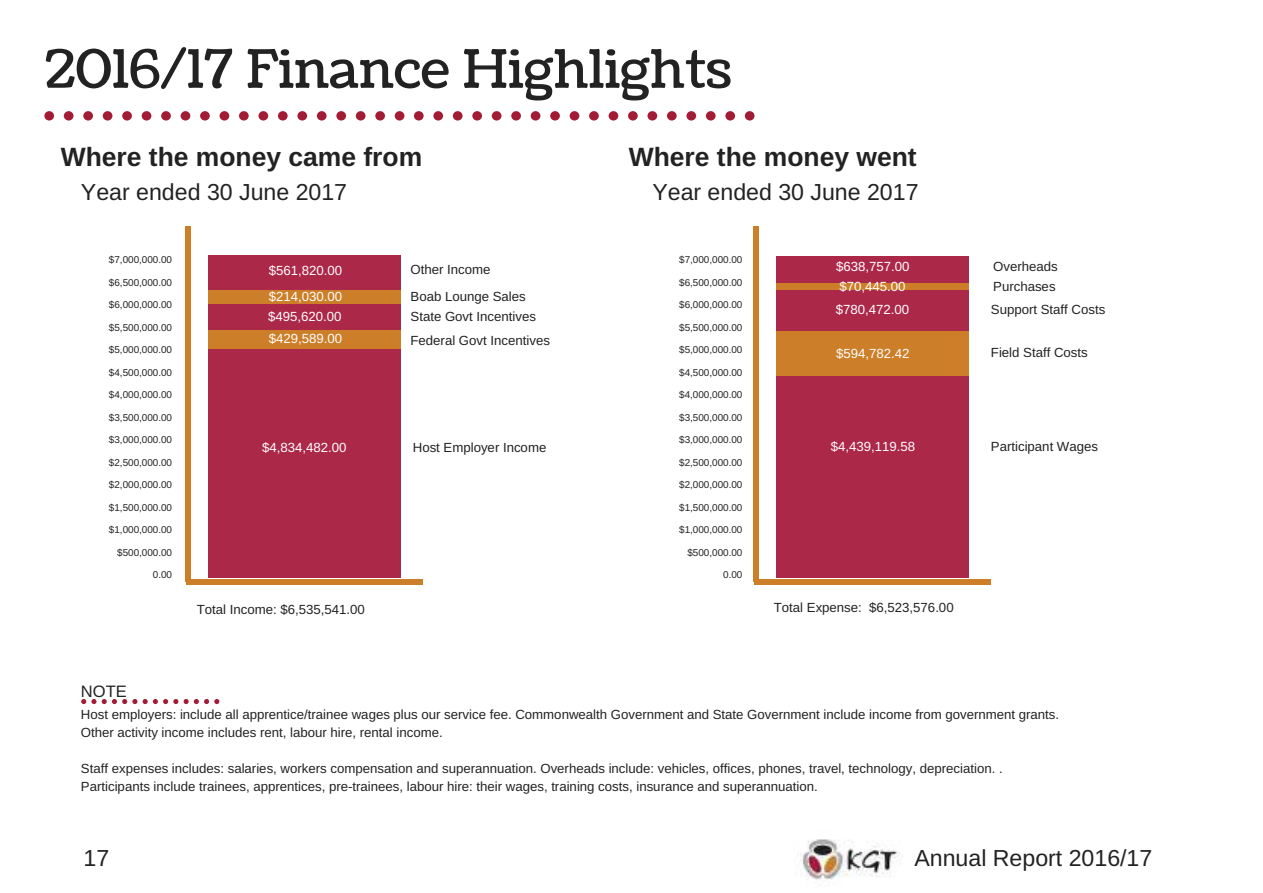
<style>
.page{position:relative;width:1263px;height:893px;background:#fff}
.page>*{position:absolute;margin:0;border:0;box-sizing:border-box;transform-origin:0 0}
.t1{font:52.95px "Coustard";color:#222}
.t2{font:700 26.4px "Arimo";color:#222}
.t3{font:23.1px "Arimo";color:#222}
.t4{font:16.5px "Arimo";color:#222}
.t5{font:13.2px/18px "Arimo";color:#222}
.t6{font:13.2px "Arimo";color:#fff}
.t7{font:9.9px "Arimo";color:#222}
</style>
<div class="page">
<img style="left:800px;top:839px;width:103px;height:41px">
<svg style="left:81px;top:699px;width:56px;height:5px"></svg>
<svg style="left:143px;top:699px;width:35px;height:5px"></svg>
<svg style="left:184px;top:699px;width:35px;height:5px"></svg>
<div style="left:142px;top:111px;width:9px;height:9px;background:#a31c35;border-radius:50%"></div>
<div style="left:161px;top:111px;width:10px;height:9px;background:#a31c35;border-radius:50%"></div>
<div style="left:122px;top:111px;width:10px;height:9px;background:#a31c35;border-radius:50%"></div>
<div style="left:200px;top:111px;width:10px;height:9px;background:#a31c35;border-radius:50%"></div>
<svg style="left:44px;top:111px;width:10px;height:9px"></svg>
<div style="left:220px;top:111px;width:9px;height:9px;background:#a31c35;border-radius:50%"></div>
<div style="left:64px;top:111px;width:10px;height:9px;background:#a31c35;border-radius:50%"></div>
<div style="left:83px;top:111px;width:10px;height:9px;background:#a31c35;border-radius:50%"></div>
<div style="left:103px;top:111px;width:9px;height:9px;background:#a31c35;border-radius:50%"></div>
<div style="left:181px;top:111px;width:9px;height:9px;background:#a31c35;border-radius:50%"></div>
<div style="left:336px;top:111px;width:10px;height:9px;background:#a31c35;border-radius:50%"></div>
<div style="left:356px;top:111px;width:9px;height:9px;background:#a31c35;border-radius:50%"></div>
<div style="left:375px;top:111px;width:10px;height:9px;background:#a31c35;border-radius:50%"></div>
<div style="left:395px;top:111px;width:9px;height:9px;background:#a31c35;border-radius:50%"></div>
<div style="left:317px;top:111px;width:10px;height:9px;background:#a31c35;border-radius:50%"></div>
<div style="left:258px;top:111px;width:10px;height:9px;background:#a31c35;border-radius:50%"></div>
<div style="left:278px;top:111px;width:10px;height:9px;background:#a31c35;border-radius:50%"></div>
<div style="left:239px;top:111px;width:10px;height:9px;background:#a31c35;border-radius:50%"></div>
<div style="left:297px;top:111px;width:10px;height:9px;background:#a31c35;border-radius:50%"></div>
<div style="left:511px;top:111px;width:10px;height:9px;background:#a31c35;border-radius:50%"></div>
<div style="left:531px;top:111px;width:9px;height:9px;background:#a31c35;border-radius:50%"></div>
<div style="left:492px;top:111px;width:9px;height:9px;background:#a31c35;border-radius:50%"></div>
<div style="left:570px;top:111px;width:9px;height:9px;background:#a31c35;border-radius:50%"></div>
<svg style="left:414px;top:111px;width:10px;height:9px"></svg>
<div style="left:589px;top:111px;width:10px;height:9px;background:#a31c35;border-radius:50%"></div>
<div style="left:433px;top:111px;width:10px;height:9px;background:#a31c35;border-radius:50%"></div>
<div style="left:453px;top:111px;width:10px;height:9px;background:#a31c35;border-radius:50%"></div>
<div style="left:472px;top:111px;width:10px;height:9px;background:#a31c35;border-radius:50%"></div>
<div style="left:550px;top:111px;width:10px;height:9px;background:#a31c35;border-radius:50%"></div>
<div style="left:706px;top:111px;width:10px;height:9px;background:#a31c35;border-radius:50%"></div>
<div style="left:725px;top:111px;width:10px;height:9px;background:#a31c35;border-radius:50%"></div>
<div style="left:745px;top:111px;width:9px;height:9px;background:#a31c35;border-radius:50%"></div>
<div style="left:686px;top:111px;width:10px;height:9px;background:#a31c35;border-radius:50%"></div>
<div style="left:628px;top:111px;width:10px;height:9px;background:#a31c35;border-radius:50%"></div>
<div style="left:647px;top:111px;width:10px;height:9px;background:#a31c35;border-radius:50%"></div>
<div style="left:609px;top:111px;width:9px;height:9px;background:#a31c35;border-radius:50%"></div>
<div style="left:667px;top:111px;width:10px;height:9px;background:#a31c35;border-radius:50%"></div>
<div style="left:754px;top:227px;width:5px;height:355px;background:#cc7e28"></div>
<div style="left:754px;top:579px;width:237px;height:6px;background:#cc7e28"></div>
<div style="left:186px;top:227px;width:5px;height:355px;background:#cc7e28"></div>
<div style="left:186px;top:579px;width:237px;height:6px;background:#cc7e28"></div>
<div style="left:208px;top:349px;width:192px;height:229px;background:#ab2849"></div>
<div style="left:776px;top:376px;width:192px;height:202px;background:#ab2849"></div>
<div style="left:776px;top:330px;width:192px;height:46px;background:#cc7e28"></div>
<div style="left:208px;top:326px;width:192px;height:23px;background:#cc7e28"></div>
<div style="left:208px;top:303px;width:192px;height:27px;background:#ab2849"></div>
<div style="left:776px;top:289px;width:192px;height:42px;background:#ab2849"></div>
<div style="left:208px;top:290px;width:192px;height:14px;background:#cc7e28"></div>
<div style="left:776px;top:283px;width:192px;height:7px;background:#cc7e28"></div>
<div style="left:208px;top:255px;width:192px;height:35px;background:#ab2849"></div>
<div style="left:776px;top:256px;width:192px;height:27px;background:#ab2849"></div>
<h1 class="t1" style="left:45px;top:34px;width:688px">2016/17 Finance Highlights</h1>
<h2 class="t2" style="left:61px;top:143px;width:363px">Where the money came from</h2>
<h2 class="t2" style="left:629px;top:143px;width:289px">Where the money went</h2>
<h3 class="t3" style="left:81px;top:180px;width:268px">Year ended 30 June 2017</h3>
<h3 class="t3" style="left:652px;top:180px;width:268px">Year ended 30 June 2017</h3>
<p class="t7" style="left:109px;top:254px;width:65px">$7,000,000.00</p>
<p class="t7" style="left:109px;top:277px;width:65px">$6,500,000.00</p>
<p class="t7" style="left:109px;top:299px;width:65px">$6,000,000.00</p>
<p class="t7" style="left:109px;top:322px;width:65px">$5,500,000.00</p>
<p class="t7" style="left:109px;top:344px;width:65px">$5,000,000.00</p>
<p class="t7" style="left:109px;top:367px;width:65px">$4,500,000.00</p>
<p class="t7" style="left:109px;top:389px;width:65px">$4,000,000.00</p>
<p class="t7" style="left:109px;top:412px;width:65px">$3,500,000.00</p>
<p class="t7" style="left:109px;top:434px;width:65px">$3,000,000.00</p>
<p class="t7" style="left:109px;top:457px;width:65px">$2,500,000.00</p>
<p class="t7" style="left:109px;top:479px;width:65px">$2,000,000.00</p>
<p class="t7" style="left:109px;top:502px;width:65px">$1,500,000.00</p>
<p class="t7" style="left:109px;top:524px;width:65px">$1,000,000.00</p>
<p class="t7" style="left:117px;top:547px;width:57px">$500,000.00</p>
<p class="t7" style="left:153px;top:569px;width:21px">0.00</p>
<p class="t6" style="left:269px;top:263px;width:75px">$561,820.00</p>
<p class="t6" style="left:269px;top:289px;width:75px">$214,030.00</p>
<p class="t6" style="left:268px;top:310px;width:75px">$495,620.00</p>
<p class="t6" style="left:269px;top:331px;width:75px">$429,589.00</p>
<p class="t6" style="left:262px;top:440px;width:86px">$4,834,482.00</p>
<p class="t5" style="left:197px;top:600px;width:170px">Total Income: $6,535,541.00</p>
<p class="t4" style="left:81px;top:683px;width:47px">NOTE</p>
<p class="t5" style="left:411px;top:261px;width:81px">Other Income</p>
<p class="t5" style="left:411px;top:287px;width:117px">Boab Lounge Sales</p>
<p class="t5" style="left:411px;top:308px;width:127px">State Govt Incentives</p>
<p class="t5" style="left:411px;top:331px;width:141px">Federal Govt Incentives</p>
<p class="t5" style="left:413px;top:438px;width:135px">Host Employer Income</p>
<p class="t7" style="left:679px;top:254px;width:65px">$7,000,000.00</p>
<p class="t7" style="left:679px;top:277px;width:65px">$6,500,000.00</p>
<p class="t7" style="left:679px;top:299px;width:65px">$6,000,000.00</p>
<p class="t7" style="left:679px;top:322px;width:65px">$5,500,000.00</p>
<p class="t7" style="left:679px;top:344px;width:65px">$5,000,000.00</p>
<p class="t7" style="left:679px;top:367px;width:65px">$4,500,000.00</p>
<p class="t7" style="left:679px;top:389px;width:65px">$4,000,000.00</p>
<p class="t7" style="left:679px;top:412px;width:65px">$3,500,000.00</p>
<p class="t7" style="left:679px;top:434px;width:65px">$3,000,000.00</p>
<p class="t7" style="left:679px;top:457px;width:65px">$2,500,000.00</p>
<p class="t7" style="left:679px;top:479px;width:65px">$2,000,000.00</p>
<p class="t7" style="left:679px;top:502px;width:65px">$1,500,000.00</p>
<p class="t7" style="left:679px;top:524px;width:65px">$1,000,000.00</p>
<p class="t7" style="left:687px;top:547px;width:57px">$500,000.00</p>
<p class="t7" style="left:723px;top:569px;width:21px">0.00</p>
<p class="t6" style="left:836px;top:260px;width:75px">$638,757.00</p>
<p class="t5" style="left:993px;top:258px;width:66px">Overheads</p>
<p class="t6" style="left:839px;top:279px;width:68px">$70,445.00</p>
<p class="t5" style="left:993px;top:277px;width:64px">Purchases</p>
<p class="t6" style="left:836px;top:303px;width:75px">$780,472.00</p>
<p class="t5" style="left:991px;top:301px;width:116px">Support Staff Costs</p>
<p class="t6" style="left:836px;top:346px;width:75px">$594,782.42</p>
<p class="t5" style="left:991px;top:344px;width:98px">Field Staff Costs</p>
<p class="t6" style="left:831px;top:440px;width:86px">$4,439,119.58</p>
<p class="t5" style="left:991px;top:438px;width:109px">Participant Wages</p>
<p class="t5" style="left:774px;top:599px;width:181px">Total Expense: $6,523,576.00</p>
<p class="t5" style="left:81px;top:705px;width:980px">Host employers: include all apprentice/trainee wages plus our service fee. Commonwealth Government and State Government include income from government grants.<br>Other activity income includes rent, labour hire, rental income.</p>
<p class="t5" style="left:81px;top:759px;width:923px">Staff expenses includes: salaries, workers compensation and superannuation. Overheads include: vehicles, offices, phones, travel, technology, depreciation. .<br>Participants include trainees, apprentices, pre-trainees, labour hire: their wages, training costs, insurance and superannuation.</p>
<h3 class="t3" style="left:84px;top:846px;width:27px">17</h3>
<h3 class="t3" style="left:914px;top:846px;width:239px">Annual Report 2016/17</h3>
</div>
